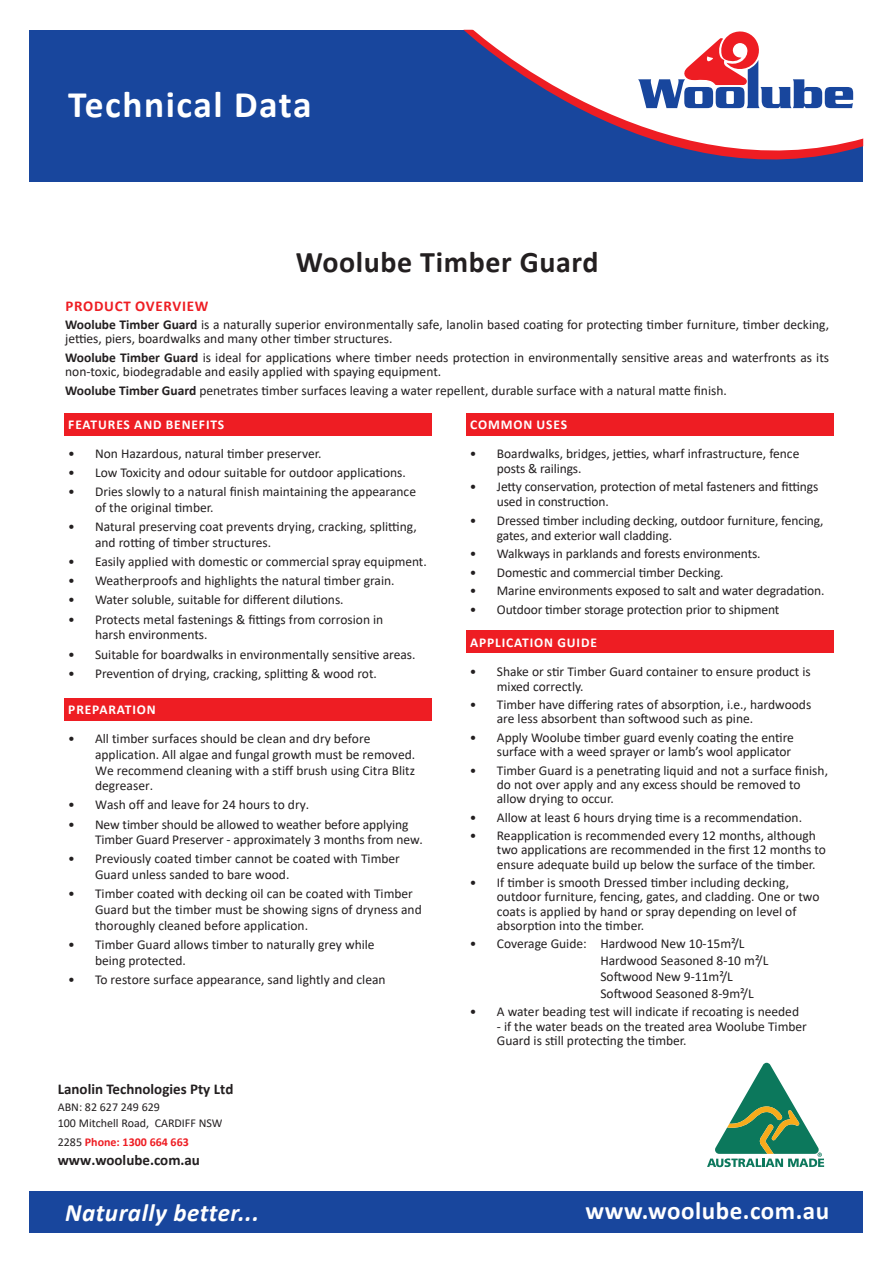
<style>
.page{position:relative;width:893px;height:1263px;background:#fff}
.page>*{position:absolute;margin:0;border:0;box-sizing:border-box;transform-origin:0 0}
.t1{font:700 37.5px "Calibri";letter-spacing:.04em;color:#fff}
.t2{font:700 30px "Calibri";letter-spacing:.02em;color:#231f20}
.t3{font:italic 700 25.05px "Calibri";letter-spacing:.02em;color:#fff}
.t4{font:700 25.05px "Calibri";letter-spacing:.02em;color:#fff}
.t5{font:700 15px "Calibri";color:#231f20}
.t6{font:700 15px "Calibri";letter-spacing:.05em;color:#ee1d23}
.t7{font:13.5px/14.2px "Calibri";color:#231f20}
.t8{font:700 13.5px "Calibri";letter-spacing:.065em;color:#fff}
.t9{font:12px/15.9px "Calibri";color:#231f20}
.t10{font:700 12px "Calibri";color:#ee1d23}
.s1{font-weight:700}
.s2{font-weight:400;color:#231f20}
</style>
<div class="page">
<div style="left:30px;top:30px;width:833px;height:151px;background:#18469d"></div>
<svg style="left:471px;top:29px;width:393px;height:153px"></svg>
<svg style="left:638px;top:29px;width:215px;height:79px"></svg>
<div style="left:64px;top:413px;width:368px;height:22px;background:#ee1d23"></div>
<div style="left:64px;top:698px;width:368px;height:22px;background:#ee1d23"></div>
<div style="left:466px;top:413px;width:367px;height:22px;background:#ee1d23"></div>
<div style="left:466px;top:631px;width:367px;height:22px;background:#ee1d23"></div>
<svg style="left:707px;top:1062px;width:118px;height:106px"></svg>
<div style="left:30px;top:1191px;width:833px;height:42px;background:#18469d"></div>
<p class="t1" style="left:68px;top:78px;width:245px">Technical Data</p>
<p class="t2" style="left:296px;top:241px;width:304px">Woolube Timber Guard</p>
<p class="t6" style="left:65px;top:295px;width:145px">PRODUCT OVERVIEW</p>
<p class="t7" style="left:65px;top:317px;width:765px"><span class="s1">Woolube Timber Guard</span> is a naturally superior environmentally safe, lanolin based coating for protecting timber furniture, timber decking, jetties, piers, boardwalks and many other timber structures.</p>
<p class="t7" style="left:65px;top:350px;width:765px"><span class="s1">Woolube Timber Guard</span> is ideal for applications where timber needs protection in environmentally sensitive areas and waterfronts as its non-toxic, biodegradable and easily applied with spaying equipment.</p>
<p class="t7" style="left:65px;top:383px;width:663px"><span class="s1">Woolube Timber Guard</span> penetrates timber surfaces leaving a water repellent, durable surface with a natural matte finish.</p>
<p class="t8" style="left:68px;top:415px;width:158px">FEATURES AND BENEFITS</p>
<p class="t7" style="left:68px;top:446px;width:255px">• Non Hazardous, natural timber preserver.</p>
<p class="t7" style="left:68px;top:465px;width:339px">• Low Toxicity and odour suitable for outdoor applications.</p>
<p class="t7" style="left:95px;top:484px;width:323px;line-height:15.8px;text-indent:-27px">• Dries slowly to a natural finish maintaining the appearance of the original timber.</p>
<p class="t7" style="left:95px;top:519px;width:323px;line-height:15.8px;text-indent:-27px">• Natural preserving coat prevents drying, cracking, splitting, and rotting of timber structures.</p>
<p class="t7" style="left:68px;top:554px;width:360px">• Easily applied with domestic or commercial spray equipment.</p>
<p class="t7" style="left:68px;top:573px;width:328px">• Weatherproofs and highlights the natural timber grain.</p>
<p class="t7" style="left:68px;top:592px;width:277px">• Water soluble, suitable for different dilutions.</p>
<p class="t7" style="left:95px;top:611px;width:290px;line-height:15.8px;text-indent:-27px">• Protects metal fastenings &amp; fittings from corrosion in harsh environments.</p>
<p class="t7" style="left:68px;top:647px;width:349px">• Suitable for boardwalks in environmentally sensitive areas.</p>
<p class="t7" style="left:68px;top:666px;width:310px">• Prevention of drying, cracking, splitting &amp; wood rot.</p>
<p class="t8" style="left:68px;top:700px;width:89px">PREPARATION</p>
<p class="t7" style="left:95px;top:730px;width:322px;line-height:15.8px;text-indent:-27px">• All timber surfaces should be clean and dry before application. All algae and fungal growth must be removed.<br>We recommend cleaning with a stiff brush using Citra Blitz degreaser.</p>
<p class="t7" style="left:68px;top:797px;width:243px">• Wash off and leave for 24 hours to dry.</p>
<p class="t7" style="left:95px;top:816px;width:329px;line-height:15.8px;text-indent:-27px">• New timber should be allowed to weather before applying<br>Timber Guard Preserver - approximately 3 months from new.</p>
<p class="t7" style="left:95px;top:851px;width:306px;line-height:15.8px;text-indent:-27px">• Previously coated timber cannot be coated with Timber<br>Guard unless sanded to bare wood.</p>
<p class="t7" style="left:95px;top:886px;width:328px;line-height:15.8px;text-indent:-27px">• Timber coated with decking oil can be coated with Timber<br>Guard but the timber must be showing signs of dryness and thoroughly cleaned before application.</p>
<p class="t7" style="left:95px;top:936px;width:281px;line-height:15.8px;text-indent:-27px">• Timber Guard allows timber to naturally grey while being protected.</p>
<p class="t7" style="left:68px;top:972px;width:319px">• To restore surface appearance, sand lightly and clean</p>
<p class="t8" style="left:470px;top:415px;width:99px">COMMON USES</p>
<p class="t7" style="left:497px;top:446px;width:304px;line-height:15px;text-indent:-27px">• Boardwalks, bridges, jetties, wharf infrastructure, fence posts &amp; railings.</p>
<p class="t7" style="left:497px;top:479px;width:323px;line-height:15px;text-indent:-27px">• Jetty conservation, protection of metal fasteners and fittings used in construction.</p>
<p class="t7" style="left:497px;top:512px;width:328px;line-height:15px;text-indent:-27px">• Dressed timber including decking, outdoor furniture, fencing, gates, and exterior wall cladding.</p>
<p class="t7" style="left:470px;top:546px;width:292px">• Walkways in parklands and forests environments.</p>
<p class="t7" style="left:470px;top:565px;width:255px">• Domestic and commercial timber Decking.</p>
<p class="t7" style="left:470px;top:583px;width:356px">• Marine environments exposed to salt and water degradation.</p>
<p class="t7" style="left:470px;top:601px;width:311px">• Outdoor timber storage protection prior to shipment</p>
<p class="t8" style="left:470px;top:632px;width:128px">APPLICATION GUIDE</p>
<p class="t7" style="left:497px;top:664px;width:316px;text-indent:-27px">• Shake or stir Timber Guard container to ensure product is mixed correctly.</p>
<p class="t7" style="left:497px;top:697px;width:316px;text-indent:-27px">• Timber have differing rates of absorption, i.e., hardwoods are less absorbent than softwood such as pine.</p>
<p class="t7" style="left:470px;top:730px;width:326px;text-align:right">• Apply Woolube timber guard evenly coating the entire surface with a weed sprayer or lamb’s wool applicator</p>
<p class="t7" style="left:497px;top:763px;width:333px;text-indent:-27px">• Timber Guard is a penetrating liquid and not a surface finish, do not over apply and any excess should be removed to allow drying to occur.</p>
<p class="t7" style="left:470px;top:810px;width:334px">• Allow at least 6 hours drying time is a recommendation.</p>
<p class="t7" style="left:497px;top:828px;width:331px;text-indent:-27px">• Reapplication is recommended every 12 months, although two applications are recommended in the first 12 months to ensure adequate build up below the surface of the timber.</p>
<p class="t7" style="left:497px;top:875px;width:324px;text-indent:-27px">• If timber is smooth Dressed timber including decking, outdoor furniture, fencing, gates, and cladding. One or two coats is applied by hand or spray depending on level of absorption into the timber.</p>
<p class="t7" style="left:600px;top:935px;width:170px;line-height:16.5px;text-indent:-131px">• Coverage Guide: Hardwood New 10-15m²/L<br>Hardwood Seasoned 8-10 m²/L<br>Softwood New 9-11m²/L<br>Softwood Seasoned 8-9m²/L</p>
<p class="t7" style="left:470px;top:1004px;width:331px">• A water beading test will indicate if recoating is needed</p>
<p class="t7" style="left:497px;top:1019px;width:312px">- if the water beads on the treated area Woolube Timber<br>Guard is still protecting the timber.</p>
<p class="t5" style="left:58px;top:1078px;width:177px">Lanolin Technologies Pty Ltd</p>
<p class="t9" style="left:58px;top:1099px;width:166px">ABN: 82 627 249 629<br>100 Mitchell Road, CARDIFF NSW</p>
<p class="t10" style="left:58px;top:1133px;width:133px"><span class="s2">2285</span> Phone: 1300 664 663</p>
<p class="t5" style="left:58px;top:1150px;width:144px">www.woolube.com.au</p>
<p class="t3" style="left:65px;top:1195px;width:195px">Naturally better...</p>
<p class="t4" style="left:586px;top:1193px;width:245px">www.woolube.com.au</p>
</div>
